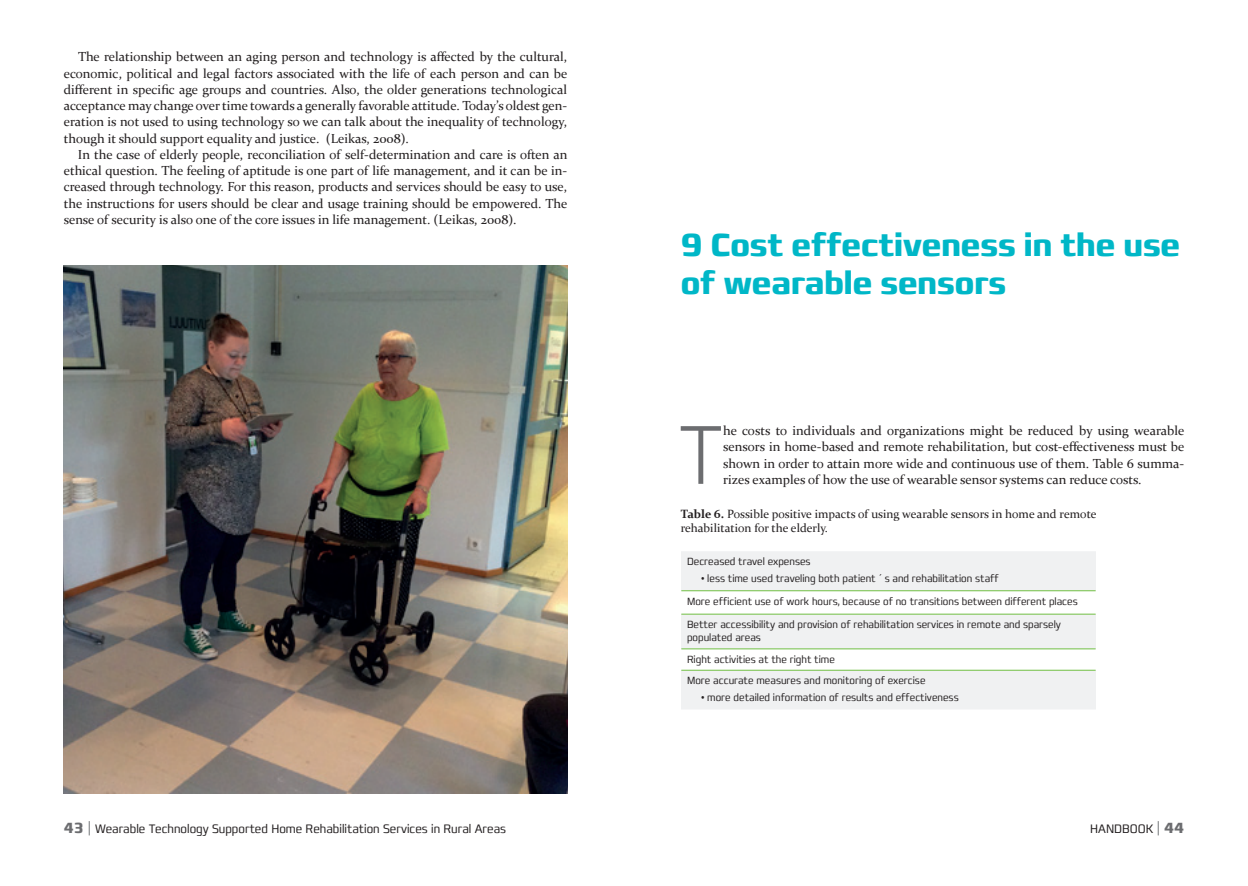
<style>
.page{position:relative;width:1248px;height:886px;background:#fff}
.page>*{position:absolute;margin:0;border:0;box-sizing:border-box;transform-origin:0 0}
.t1{font:200 condensed 84.88px "Francker Std";color:#6c6d70}
.t2{font:700 condensed 32.5px/37.5px "Francker Std";color:#00b7c7}
.t3{font:13.12px/16.2px "Constantia";color:#231f20;text-align:justify}
.t4{font:300 condensed 12.5px "Francker Std";color:#231f20}
.t5{font:12px/14.4px "Constantia";color:#231f20}
.t6{font:300 condensed 10.62px/23.2px "Francker Std";color:#231f20}
.s1{font-weight:700}
.s2{font-weight:700;font-size:15px;color:#6c6d70}
.s3{font-size:15px;color:#808285}
</style>
<div class="page">
<svg style="left:681px;top:551px;width:414px;height:158px;fill:#f0f1f2"></svg>
<hr style="left:681px;top:590px;width:414px;height:1px;background:#71bf44">
<hr style="left:681px;top:614px;width:414px;height:1px;background:#71bf44">
<hr style="left:681px;top:648px;width:414px;height:1px;background:#71bf44">
<hr style="left:681px;top:670px;width:414px;height:1px;background:#71bf44">
<img style="left:64px;top:265px;width:503px;height:529px">
<p class="t3" style="left:64px;top:48px;width:505px;text-indent:14px">The relationship between an aging person and technology is affected by the cultural, economic, political and legal factors associated with the life of each person and can be different in specific age groups and countries. Also, the older generations technological acceptance may change over time towards a generally favorable attitude. Today’s oldest gen&shy;eration is not used to using technology so we can talk about the inequality of technology, though it should support equality and justice. (Leikas, 2008).</p>
<p class="t3" style="left:64px;top:146px;width:505px;text-indent:14px">In the case of elderly people, reconciliation of self-determination and care is often an ethical question. The feeling of aptitude is one part of life management, and it can be in&shy;creased through technology. For this reason, products and services should be easy to use, the instructions for users should be clear and usage training should be empowered. The sense of security is also one of the core issues in life management. (Leikas, 2008).</p>
<h2 class="t2" style="left:680px;top:226px;width:501px">9 Cost effectiveness in the use of wearable sensors</h2>
<h1 class="t1" style="left:678px;top:403px;width:46px">T</h1>
<p class="t3" style="left:723px;top:422px;width:462px">he costs to individuals and organizations might be reduced by using wearable sensors in home-based and remote rehabilitation, but cost-effectiveness must be shown in order to attain more wide and continuous use of them. Table 6 summa&shy;rizes examples of how the use of wearable sensor systems can reduce costs.</p>
<p class="t5" style="left:680px;top:506px;width:417px"><span class="s1">Table 6.</span> Possible positive impacts of using wearable sensors in home and remote rehabilitation for the elderly.</p>
<p class="t6" style="left:687px;top:550px;width:125px">Decreased travel expenses</p>
<p class="t6" style="left:687px;top:566px;width:392px;text-indent:14px">• less time used traveling both patient´s and rehabilitation staff<br>More efficient use of work hours, because of no transitions between different places</p>
<p class="t6" style="left:687px;top:618px;width:375px;line-height:12.8px">Better accessibility and provision of rehabilitation services in remote and sparsely populated areas</p>
<p class="t6" style="left:687px;top:648px;width:240px;line-height:21.4px">Right activities at the right time<br>More accurate measures and monitoring of exercise</p>
<p class="t6" style="left:701px;top:685px;width:259px">• more detailed information of results and effectiveness</p>
<p class="t4" style="left:64px;top:821px;width:444px"><span class="s2">43</span> <span class="s3">|</span> Wearable Technology Supported Home Rehabilitation Services in Rural Areas</p>
<p class="t4" style="left:1090px;top:821px;width:95px">HANDBOOK <span class="s3">|</span> <span class="s2">44</span></p>
</div>
